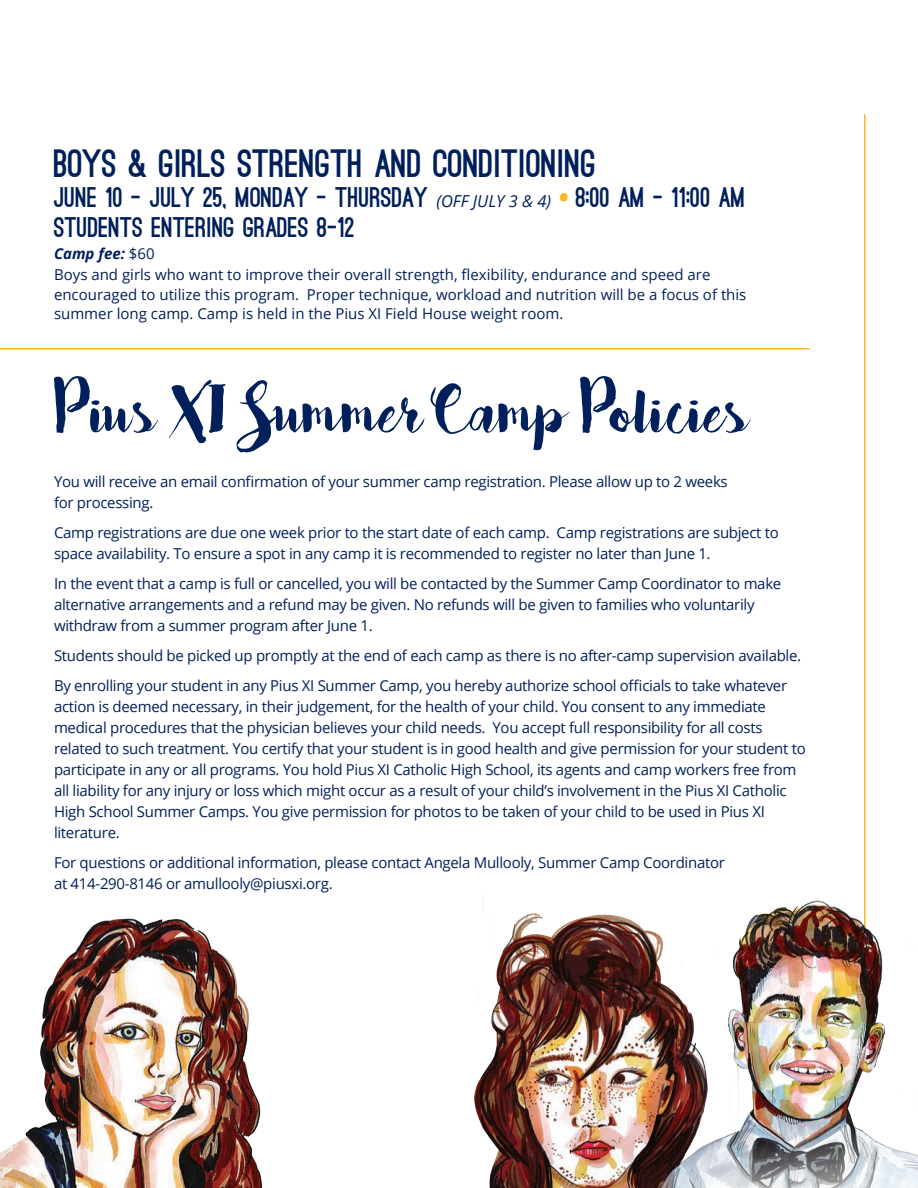
<style>
.page{position:relative;width:918px;height:1188px;background:#fff}
.page>*{position:absolute;margin:0;border:0;box-sizing:border-box;transform-origin:0 0}
.t1{font:75px "Bakery";color:#00205b}
.t2{font:900 37.5px "Ostrich Sans";color:#00205b}
.t3{font:900 27px "Ostrich Sans";color:#00205b}
.t4{font:15px/21px "Open Sans";letter-spacing:-.02em;color:#00205b}
.t5{font:15px/19.5px "Open Sans";color:#00205b}
.t6{font:italic 700 15px "Open Sans";color:#00205b}
.s1{font-family:"Open Sans";font-weight:400;font-style:italic;font-size:16.5px}
.s2{font-family:"Open Sans";font-weight:700;color:#ffb620}
.s3{font-weight:400;font-style:normal}
</style>
<div class="page">
<img style="left:0;top:918px;width:263px;height:270px">
<hr style="left:864px;top:115px;width:2px;height:915px;background:#ffb620">
<img style="left:474px;top:913px;width:128px;height:275px">
<img style="left:602px;top:888px;width:316px;height:300px">
<hr style="left:1px;top:348px;width:808px;height:2px;background:#ffb620">
<p class="t2" style="left:54px;top:149px;width:544px">BOYS &amp; GIRLS STRENGTH AND CONDITIONING</p>
<p class="t3" style="left:54px;top:187px;width:693px">JUNE 10 – JULY 25, MONDAY – THURSDAY <span class="s1">(OFF JULY 3 &amp; 4)</span> <span class="s2">•</span> 8:00 AM – 11:00 AM</p>
<p class="t3" style="left:54px;top:217px;width:302px">STUDENTS ENTERING GRADES 8-12</p>
<p class="t6" style="left:54px;top:243px;width:102px">Camp fee: <span class="s3">$60</span></p>
<p class="t5" style="left:54px;top:265px;width:694px">Boys and girls who want to improve their overall strength, flexibility, endurance and speed are encouraged to utilize this program. Proper technique, workload and nutrition will be a focus of this summer long camp. Camp is held in the Pius XI Field House weight room.</p>
<p class="t1" style="left:54px;top:363px;width:696px">Pius XI Summer Camp Policies</p>
<p class="t4" style="left:54px;top:470px;width:675px">You will receive an email confirmation of your summer camp registration. Please allow up to 2 weeks</p>
<p class="t4" style="left:54px;top:491px;width:101px">for processing.</p>
<p class="t4" style="left:54px;top:521px;width:726px">Camp registrations are due one week prior to the start date of each camp. Camp registrations are subject to space availability. To ensure a spot in any camp it is recommended to register no later than June 1.</p>
<p class="t4" style="left:54px;top:572px;width:729px">In the event that a camp is full or cancelled, you will be contacted by the Summer Camp Coordinator to make alternative arrangements and a refund may be given. No refunds will be given to families who voluntarily withdraw from a summer program after June 1.</p>
<p class="t4" style="left:54px;top:644px;width:749px">Students should be picked up promptly at the end of each camp as there is no after-camp supervision available.</p>
<p class="t4" style="left:54px;top:674px;width:753px">By enrolling your student in any Pius XI Summer Camp, you hereby authorize school officials to take whatever action is deemed necessary, in their judgement, for the health of your child. You consent to any immediate medical procedures that the physician believes your child needs. You accept full responsibility for all costs related to such treatment. You certify that your student is in good health and give permission for your student to participate in any or all programs. You hold Pius XI Catholic High School, its agents and camp workers free from all liability for any injury or loss which might occur as a result of your child’s involvement in the Pius XI Catholic High School Summer Camps. You give permission for photos to be taken of your child to be used in Pius XI literature.</p>
<p class="t4" style="left:54px;top:851px;width:672px">For questions or additional information, please contact Angela Mullooly, Summer Camp Coordinator</p>
<p class="t4" style="left:54px;top:872px;width:280px">at 414-290-8146 or amullooly@piusxi.org.</p>
</div>
